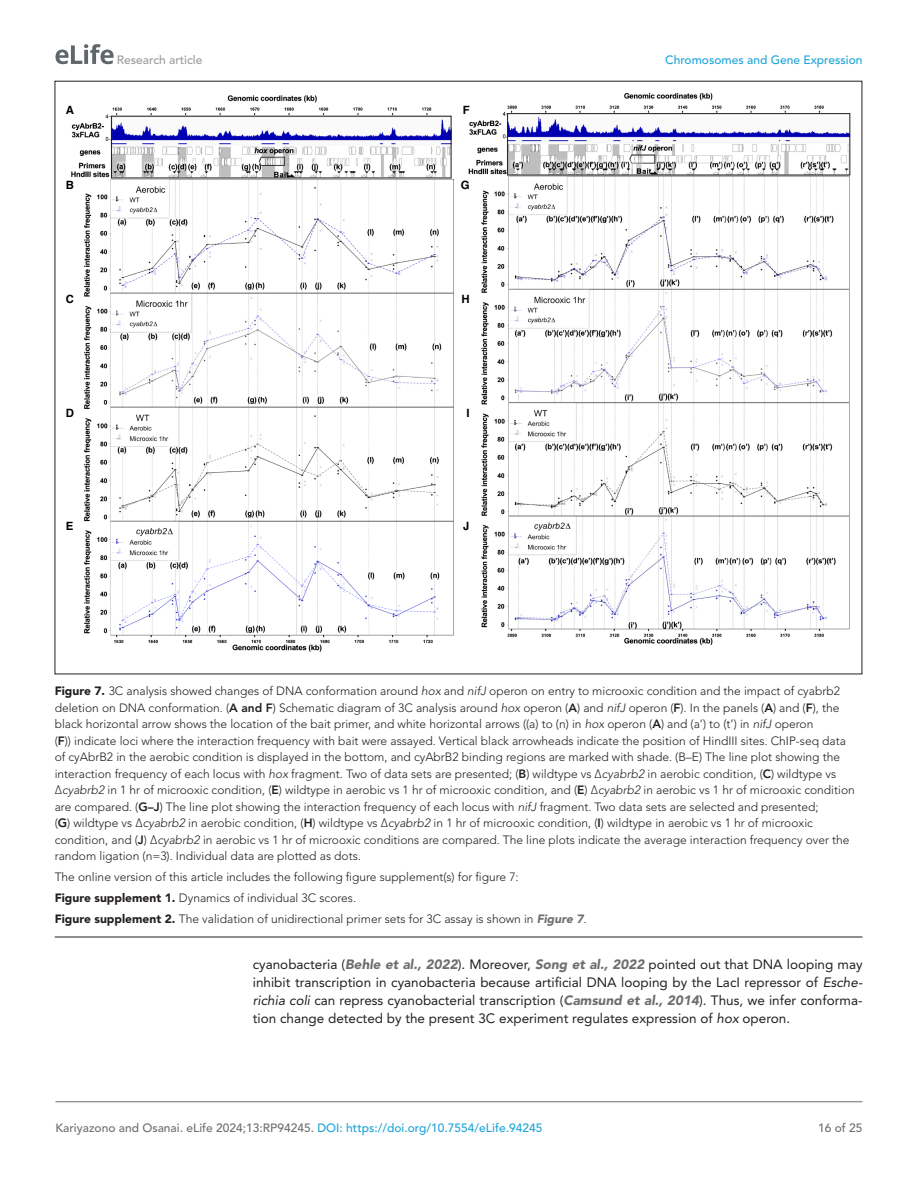
<style>
.page{position:relative;width:918px;height:1188px;background:#fff}
.page>*{position:absolute;margin:0;border:0;box-sizing:border-box;transform-origin:0 0}
.t1{font:13.5px/18px "Avenir LT Std";color:#231f20;text-align:justify}
.t2{font:300 12px/16.5px "Avenir LT Std";color:#231f20}
.t3{font:500 12px "Avenir LT Std";color:#6e6e70}
.t4{font:500 12px "Avenir LT Std";color:#1ea4d7}
.t5{font:500 12px "Avenir LT Std";color:#9a9a9a}
.t6{font:700 11.4px "Helvetica";color:#000}
.s1{font-weight:900}
.s2{font-style:italic}
.s3{font-weight:800}
.s4{font-weight:900;font-style:italic;color:#6e6e70}
.s5{color:#1ea4d7}
</style>
<div class="page">
<svg style="left:56px;top:44px;width:58px;height:20px"></svg>
<hr style="left:56px;top:1101px;width:806px;height:1px;background:#6e6e70">
<hr style="left:55px;top:937px;width:807px;height:1px;background:#231f20">
<img style="left:71px;top:95px;width:383px;height:557px">
<img style="left:468px;top:92px;width:383px;height:554px">
<p class="t5" style="left:117px;top:53px;width:87px">Research article</p>
<p class="t4" style="left:665px;top:53px;width:199px">Chromosomes and Gene Expression</p>
<p class="t6" style="left:66px;top:101px;width:10px">A</p>
<p class="t6" style="left:463px;top:101px;width:8px">F</p>
<p class="t6" style="left:66px;top:176px;width:10px">B</p>
<p class="t6" style="left:461px;top:176px;width:10px">G</p>
<p class="t6" style="left:66px;top:290px;width:10px">C</p>
<p class="t6" style="left:461px;top:290px;width:10px">H</p>
<p class="t6" style="left:66px;top:404px;width:10px">D</p>
<p class="t6" style="left:466px;top:404px;width:5px">I</p>
<p class="t6" style="left:66px;top:517px;width:9px">E</p>
<p class="t6" style="left:463px;top:517px;width:8px">J</p>
<p class="t2" style="left:55px;top:683px;width:802px"><span class="s1">Figure 7.</span> 3C analysis showed changes of DNA conformation around <span class="s2">hox</span> and <span class="s2">nifJ</span> operon on entry to microoxic condition and the impact of cyabrb2 deletion on DNA conformation. (<span class="s3">A and F</span>) Schematic diagram of 3C analysis around <span class="s2">hox</span> operon (<span class="s3">A</span>) and <span class="s2">nifJ</span> operon (<span class="s3">F</span>). In the panels (<span class="s3">A</span>) and (<span class="s3">F</span>), the black horizontal arrow shows the location of the bait primer, and white horizontal arrows ((a) to (n) in <span class="s2">hox</span> operon (<span class="s3">A</span>) and (a’) to (t’) in <span class="s2">nifJ</span> operon<br>(<span class="s3">F</span>)) indicate loci where the interaction frequency with bait were assayed. Vertical black arrowheads indicate the position of HindIII sites. ChIP-seq data of cyAbrB2 in the aerobic condition is displayed in the bottom, and cyAbrB2 binding regions are marked with shade. (B–E) The line plot showing the interaction frequency of each locus with <span class="s2">hox</span> fragment. Two of data sets are presented; (<span class="s3">B</span>) wildtype vs ∆<span class="s2">cyabrb2</span> in aerobic condition, (<span class="s3">C</span>) wildtype vs ∆<span class="s2">cyabrb2</span> in 1 hr of microoxic condition, (<span class="s3">E</span>) wildtype in aerobic vs 1 hr of microoxic condition, and (<span class="s3">E</span>) ∆<span class="s2">cyabrb2</span> in aerobic vs 1 hr of microoxic condition are compared. (<span class="s3">G–J</span>) The line plot showing the interaction frequency of each locus with <span class="s2">nifJ</span> fragment. Two data sets are selected and presented;<br>(<span class="s3">G</span>) wildtype vs ∆<span class="s2">cyabrb2</span> in aerobic condition, (<span class="s3">H</span>) wildtype vs ∆<span class="s2">cyabrb2</span> in 1 hr of microoxic condition, (<span class="s3">I</span>) wildtype in aerobic vs 1 hr of microoxic condition, and (<span class="s3">J</span>) ∆<span class="s2">cyabrb2</span> in aerobic vs 1 hr of microoxic conditions are compared. The line plots indicate the average interaction frequency over the random ligation (n=3). Individual data are plotted as dots.</p>
<p class="t2" style="left:55px;top:867px;width:533px;line-height:21px">The online version of this article includes the following figure supplement(s) for figure 7:<br><span class="s1">Figure supplement 1.</span> Dynamics of individual 3C scores.<br><span class="s1">Figure supplement 2.</span> The validation of unidirectional primer sets for 3C assay is shown in <span class="s4">Figure 7</span>.</p>
<p class="t1" style="left:253px;top:956px;width:611px">cyanobacteria (<span class="s4">Behle et al., 2022</span>). Moreover, <span class="s4">Song et al., 2022</span> pointed out that DNA looping may inhibit transcription in cyanobacteria because artificial DNA looping by the LacI repressor of <span class="s2">Esche&shy;richia coli</span> can repress cyanobacterial transcription (<span class="s4">Camsund et al., 2014</span>). Thus, we infer conforma&shy;tion change detected by the present 3C experiment regulates expression of <span class="s2">hox</span> operon.</p>
<p class="t3" style="left:56px;top:1121px;width:488px">Kariyazono and Osanai. eLife 2024;13:RP94245. <span class="s5">DOI: https://doi.org/10.7554/eLife.94245</span></p>
<p class="t3" style="left:818px;top:1121px;width:46px">16 of 25</p>
</div>
